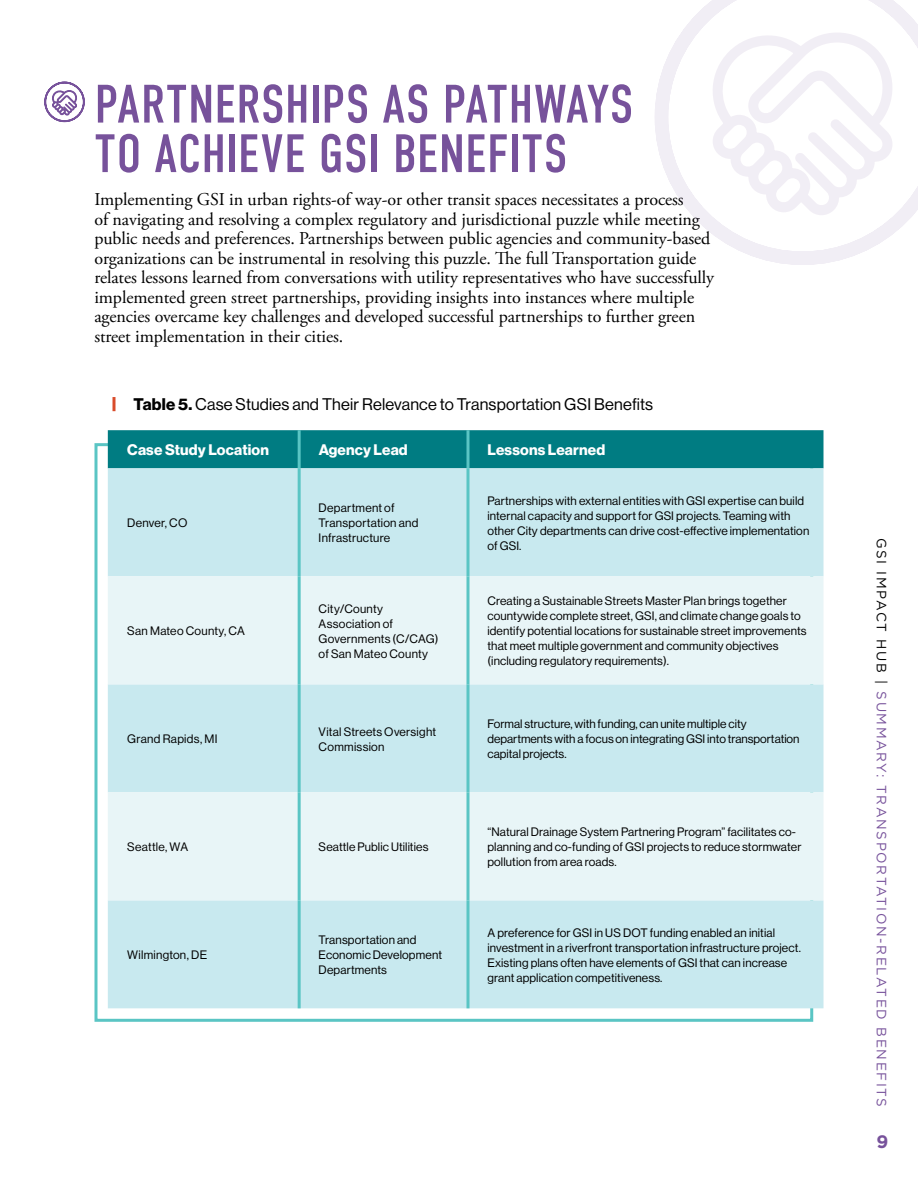
<style>
.page{position:relative;width:918px;height:1188px;background:#fff}
.page>*{position:absolute;margin:0;border:0;box-sizing:border-box;transform-origin:0 0}
.t1{font:54px/49.5px "DIN Condensed";letter-spacing:.01em;color:#77529b}
.t2{font:18px/19.5px "Adobe Garamond Pro";letter-spacing:-.005em;color:#000}
.t3{font:700 18px "Gotham";color:#77529b}
.t4{font:16.5px "N Haas Grotesk DS Pro 55 Rg";letter-spacing:.01em;color:#000}
.t5{font:15px "N Haas Grotesk DS Pro 75 Bd";letter-spacing:.01em;color:#fff}
.t6{font:13.5px "Gotham";letter-spacing:.12em;color:#77529b}
.t7{font:12px/15px "N Haas Grotesk DS Pro 55 Rg";letter-spacing:.01em;color:#000}
.s1{font-family:"N Haas Grotesk DS Pro 75 Bd"}
.s2{color:#000}
</style>
<div class="page">
<div style="left:108px;top:430px;width:716px;height:38px;background:#007c82"></div>
<div style="left:108px;top:468px;width:716px;height:540px;background:#c8e9ef"></div>
<svg style="left:108px;top:576px;width:716px;height:324px;background:#ddf1f4"></svg>
<svg style="left:466px;top:468px;width:4px;height:108px"></svg>
<svg style="left:466px;top:576px;width:4px;height:108px"></svg>
<svg style="left:466px;top:684px;width:4px;height:108px"></svg>
<svg style="left:466px;top:792px;width:4px;height:108px"></svg>
<svg style="left:466px;top:900px;width:4px;height:108px"></svg>
<hr style="left:298px;top:468px;width:3px;height:108px;background:#5ac5c4">
<hr style="left:298px;top:576px;width:3px;height:108px;background:#5ac5c4">
<hr style="left:298px;top:684px;width:3px;height:108px;background:#5ac5c4">
<hr style="left:298px;top:792px;width:3px;height:108px;background:#5ac5c4">
<hr style="left:298px;top:900px;width:3px;height:108px;background:#5ac5c4">
<hr style="left:298px;top:430px;width:3px;height:38px;background:#5ac5c4">
<svg style="left:466px;top:430px;width:4px;height:38px"></svg>
<hr style="left:113px;top:397px;width:3px;height:14px;background:#d94c2b">
<svg style="left:655px;top:0;width:263px;height:265px"></svg>
<svg style="left:44px;top:81px;width:41px;height:42px"></svg>
<h1 class="t1" style="left:95px;top:80px;width:540px">PARTNERSHIPS AS PATHWAYS<br>TO ACHIEVE GSI BENEFITS</h1>
<p class="t2" style="left:94px;top:190px;width:621px">Implementing GSI in urban rights-of way-or other transit spaces necessitates a process<br>of navigating and resolving a complex regulatory and jurisdictional puzzle while meeting public needs and preferences. Partnerships between public agencies and community-based organizations can be instrumental in resolving this puzzle. The full Transportation guide relates lessons learned from conversations with utility representatives who have successfully implemented green street partnerships, providing insights into instances where multiple agencies overcame key challenges and developed successful partnerships to further green street implementation in their cities.</p>
<h3 class="t4" style="left:134px;top:395px;width:521px"><span class="s1">Table 5.</span> Case Studies and Their Relevance to Transportation GSI Benefits</h3>
<p class="t5" style="left:127px;top:441px;width:143px">Case Study Location</p>
<p class="t5" style="left:319px;top:441px;width:91px">Agency Lead</p>
<p class="t5" style="left:488px;top:441px;width:119px">Lessons Learned</p>
<p class="t7" style="left:127px;top:515px;width:62px">Denver, CO</p>
<p class="t7" style="left:127px;top:623px;width:119px">San Mateo County, CA</p>
<p class="t7" style="left:319px;top:500px;width:101px">Department of<br>Transportation and<br>Infrastructure</p>
<p class="t7" style="left:487px;top:493px;width:323px">Partnerships with external entities with GSI expertise can build internal capacity and support for GSI projects. Teaming with other City departments can drive cost-effective implementation of GSI.</p>
<p class="t7" style="left:319px;top:601px;width:121px">City/County<br>Association of<br>Governments (C/CAG) of San Mateo County</p>
<p class="t7" style="left:487px;top:593px;width:321px">Creating a Sustainable Streets Master Plan brings together countywide complete street, GSI, and climate change goals to identify potential locations for sustainable street improvements that meet multiple government and community objectives (including regulatory requirements).</p>
<p class="t7" style="left:127px;top:731px;width:92px">Grand Rapids, MI</p>
<p class="t7" style="left:319px;top:724px;width:119px">Vital Streets Oversight<br>Commission</p>
<p class="t7" style="left:487px;top:716px;width:314px">Formal structure, with funding, can unite multiple city departments with a focus on integrating GSI into transportation capital projects.</p>
<p class="t7" style="left:127px;top:839px;width:62px">Seattle, WA</p>
<p class="t7" style="left:319px;top:839px;width:111px">Seattle Public Utilities</p>
<p class="t7" style="left:487px;top:824px;width:315px">“Natural Drainage System Partnering Program” facilitates co&shy;planning and co-funding of GSI projects to reduce stormwater pollution from area roads.</p>
<p class="t7" style="left:127px;top:947px;width:81px">Wilmington, DE</p>
<p class="t7" style="left:319px;top:932px;width:125px">Transportation and<br>Economic Development<br>Departments</p>
<p class="t7" style="left:487px;top:925px;width:315px">A preference for GSI in US DOT funding enabled an initial investment in a riverfront transportation infrastructure project.<br>Existing plans often have elements of GSI that can increase grant application competitiveness.</p>
<p class="t6" style="left:890px;top:538px;width:571px;rotate:90deg"><span class="s2">GSI IMPACT HUB |</span> SUMMARY: TRANSPORTATION-RELATED BENEFITS</p>
<h2 class="t3" style="left:876px;top:1130px;width:13px">9</h2>
</div>
